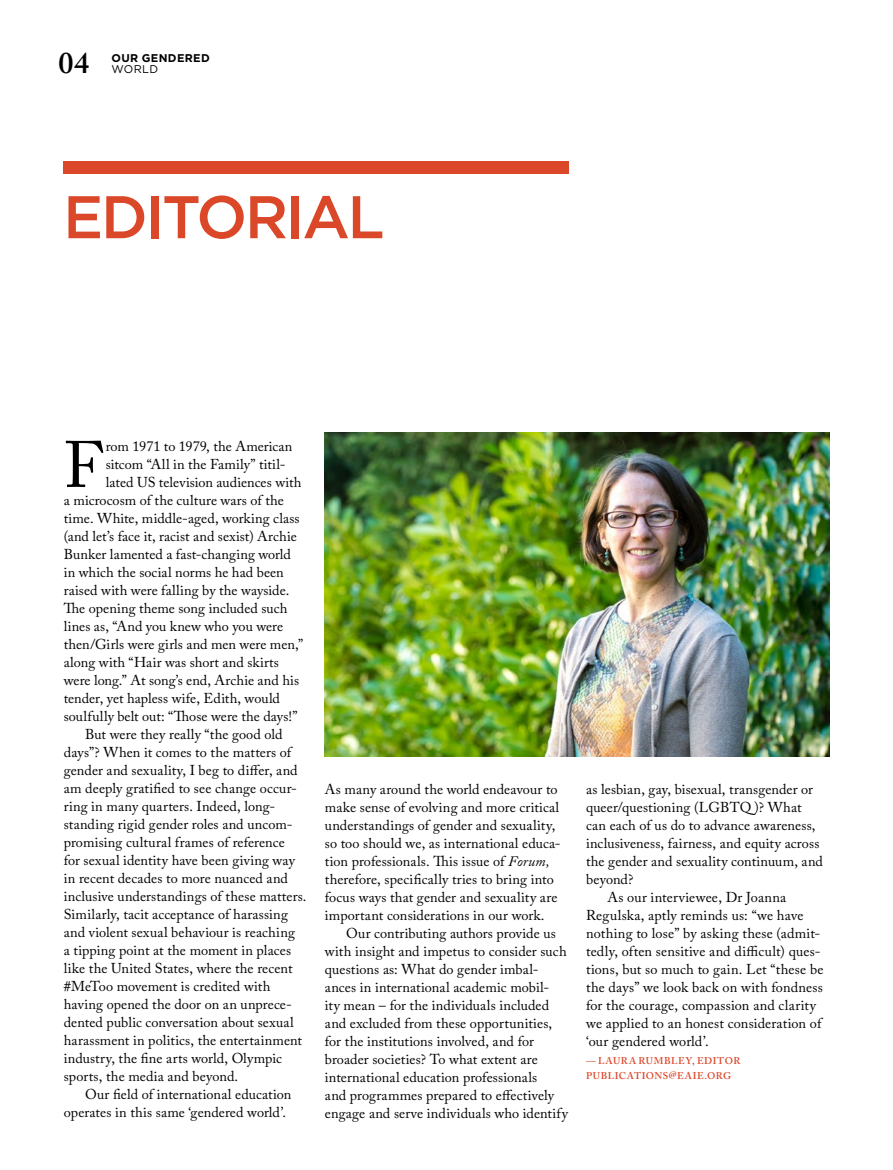
<style>
.page{position:relative;width:893px;height:1170px;background:#fff}
.page>*{position:absolute;margin:0;border:0;box-sizing:border-box;transform-origin:0 0}
.t1{font:64.95px "Adobe Caslon Pro";color:#000}
.t2{font:500 60px "Gotham";letter-spacing:-.04em;color:#db4729}
.t3{font:600 30px "Adobe Caslon Pro";color:#000}
.t4{font:14.25px/18px "Adobe Caslon Pro";letter-spacing:.005em;color:#000}
.t5{font:700 11.25px "Gotham";letter-spacing:.035em;color:#000}
.t6{font:11.25px "Gotham";letter-spacing:.025em;color:#000}
.t7{font:600 9.75px/15px "Adobe Caslon Pro";letter-spacing:.05em;color:#db4729}
.s1{font-style:italic}
.s2{font-weight:400}
</style>
<div class="page">
<div style="left:63px;top:162px;width:506px;height:12px;background:#db4729"></div>
<img style="left:325px;top:433px;width:504px;height:323px">
<h3 class="t3" style="left:58px;top:45px;width:32px">04</h3>
<p class="t5" style="left:112px;top:50px;width:100px">OUR GENDERED</p>
<p class="t6" style="left:112px;top:62px;width:48px">WORLD</p>
<h2 class="t2" style="left:63px;top:178px;width:323px">EDITORIAL</h2>
<h1 class="t1" style="left:64px;top:426px;width:40px">F</h1>
<p class="t4" style="left:106px;top:437px;width:188px">rom 1971 to 1979, the American</p>
<p class="t4" style="left:106px;top:455px;width:181px">sitcom “All in the Family” titil-</p>
<p class="t4" style="left:106px;top:473px;width:197px">lated US television audiences with</p>
<p class="t4" style="left:64px;top:491px;width:222px">a microcosm of the culture wars of the</p>
<p class="t4" style="left:64px;top:509px;width:237px">time. White, middle-aged, working class</p>
<p class="t4" style="left:64px;top:527px;width:235px">(and let’s face it, racist and sexist) Archie</p>
<p class="t4" style="left:64px;top:545px;width:229px">Bunker lamented a fast-changing world</p>
<p class="t4" style="left:64px;top:563px;width:222px">in which the social norms he had been</p>
<p class="t4" style="left:64px;top:581px;width:227px">raised with were falling by the wayside.</p>
<p class="t4" style="left:64px;top:599px;width:225px">The opening theme song included such</p>
<p class="t4" style="left:64px;top:617px;width:221px">lines as, “And you knew who you were</p>
<p class="t4" style="left:64px;top:635px;width:241px">then/Girls were girls and men were men,”</p>
<p class="t4" style="left:64px;top:653px;width:217px">along with “Hair was short and skirts</p>
<p class="t4" style="left:64px;top:671px;width:237px">were long.” At song’s end, Archie and his</p>
<p class="t4" style="left:64px;top:689px;width:218px">tender, yet hapless wife, Edith, would</p>
<p class="t4" style="left:64px;top:707px;width:235px">soulfully belt out: “Those were the days!”</p>
<p class="t4" style="left:85px;top:725px;width:199px">But were they really “the good old</p>
<p class="t4" style="left:64px;top:743px;width:229px">days”? When it comes to the matters of</p>
<p class="t4" style="left:64px;top:761px;width:235px">gender and sexuality, I beg to differ, and</p>
<p class="t4" style="left:64px;top:779px;width:235px">am deeply gratified to see change occur-</p>
<p class="t4" style="left:64px;top:797px;width:213px">ring in many quarters. Indeed, long-</p>
<p class="t4" style="left:64px;top:815px;width:230px">standing rigid gender roles and uncom-</p>
<p class="t4" style="left:64px;top:833px;width:223px">promising cultural frames of reference</p>
<p class="t4" style="left:64px;top:851px;width:233px">for sexual identity have been giving way</p>
<p class="t4" style="left:64px;top:869px;width:226px">in recent decades to more nuanced and</p>
<p class="t4" style="left:64px;top:887px;width:244px">inclusive understandings of these matters.</p>
<p class="t4" style="left:64px;top:905px;width:226px">Similarly, tacit acceptance of harassing</p>
<p class="t4" style="left:64px;top:923px;width:233px">and violent sexual behaviour is reaching</p>
<p class="t4" style="left:64px;top:941px;width:229px">a tipping point at the moment in places</p>
<p class="t4" style="left:64px;top:959px;width:230px">like the United States, where the recent</p>
<p class="t4" style="left:64px;top:977px;width:208px">#MeToo movement is credited with</p>
<p class="t4" style="left:64px;top:995px;width:230px">having opened the door on an unprece-</p>
<p class="t4" style="left:64px;top:1013px;width:231px">dented public conversation about sexual</p>
<p class="t4" style="left:64px;top:1031px;width:240px">harassment in politics, the entertainment</p>
<p class="t4" style="left:64px;top:1049px;width:220px">industry, the fine arts world, Olympic</p>
<p class="t4" style="left:64px;top:1067px;width:176px">sports, the media and beyond.</p>
<p class="t4" style="left:85px;top:1085px;width:208px">Our field of international education</p>
<p class="t4" style="left:64px;top:1103px;width:224px">operates in this same ‘gendered world’.</p>
<p class="t4" style="left:325px;top:779px;width:237px">As many around the world endeavour to make sense of evolving and more critical understandings of gender and sexuality, so too should we, as international educa&shy;tion professionals. This issue of <span class="s1">Forum, </span>therefore, specifically tries to bring into focus ways that gender and sexuality are important considerations in our work.</p>
<p class="t4" style="left:325px;top:923px;width:244px;text-indent:21px">Our contributing authors provide us with insight and impetus to consider such questions as: What do gender imbal&shy;ances in international academic mobil&shy;ity mean – for the individuals included and excluded from these opportunities, for the institutions involved, and for broader societies? To what extent are international education professionals<br>and programmes prepared to effectively engage and serve individuals who identify</p>
<p class="t4" style="left:586px;top:779px;width:229px">as lesbian, gay, bisexual, transgender or</p>
<p class="t4" style="left:586px;top:797px;width:217px">queer/questioning (LGBTQ )? What</p>
<p class="t4" style="left:586px;top:815px;width:231px">can each of us do to advance awareness,</p>
<p class="t4" style="left:586px;top:833px;width:235px">inclusiveness, fairness, and equity across</p>
<p class="t4" style="left:586px;top:851px;width:238px">the gender and sexuality continuum, and</p>
<p class="t4" style="left:586px;top:869px;width:49px">beyond?</p>
<p class="t4" style="left:607px;top:887px;width:181px">As our interviewee, Dr Joanna</p>
<p class="t4" style="left:586px;top:905px;width:219px">Regulska, aptly reminds us: “we have</p>
<p class="t4" style="left:586px;top:923px;width:236px">nothing to lose” by asking these (admit-</p>
<p class="t4" style="left:586px;top:941px;width:236px">tedly, often sensitive and difficult) ques-</p>
<p class="t4" style="left:586px;top:959px;width:239px">tions, but so much to gain. Let “these be</p>
<p class="t4" style="left:586px;top:977px;width:238px">the days” we look back on with fondness</p>
<p class="t4" style="left:586px;top:995px;width:231px">for the courage, compassion and clarity</p>
<p class="t4" style="left:586px;top:1013px;width:237px">we applied to an honest consideration of</p>
<p class="t4" style="left:586px;top:1031px;width:124px">‘our gendered world’.</p>
<p class="t7" style="left:586px;top:1053px;width:156px"><span class="s2">—</span> LAURA RUMBLEY, EDITOR<br>PUBLICATIONS@EAIE.ORG</p>
</div>
